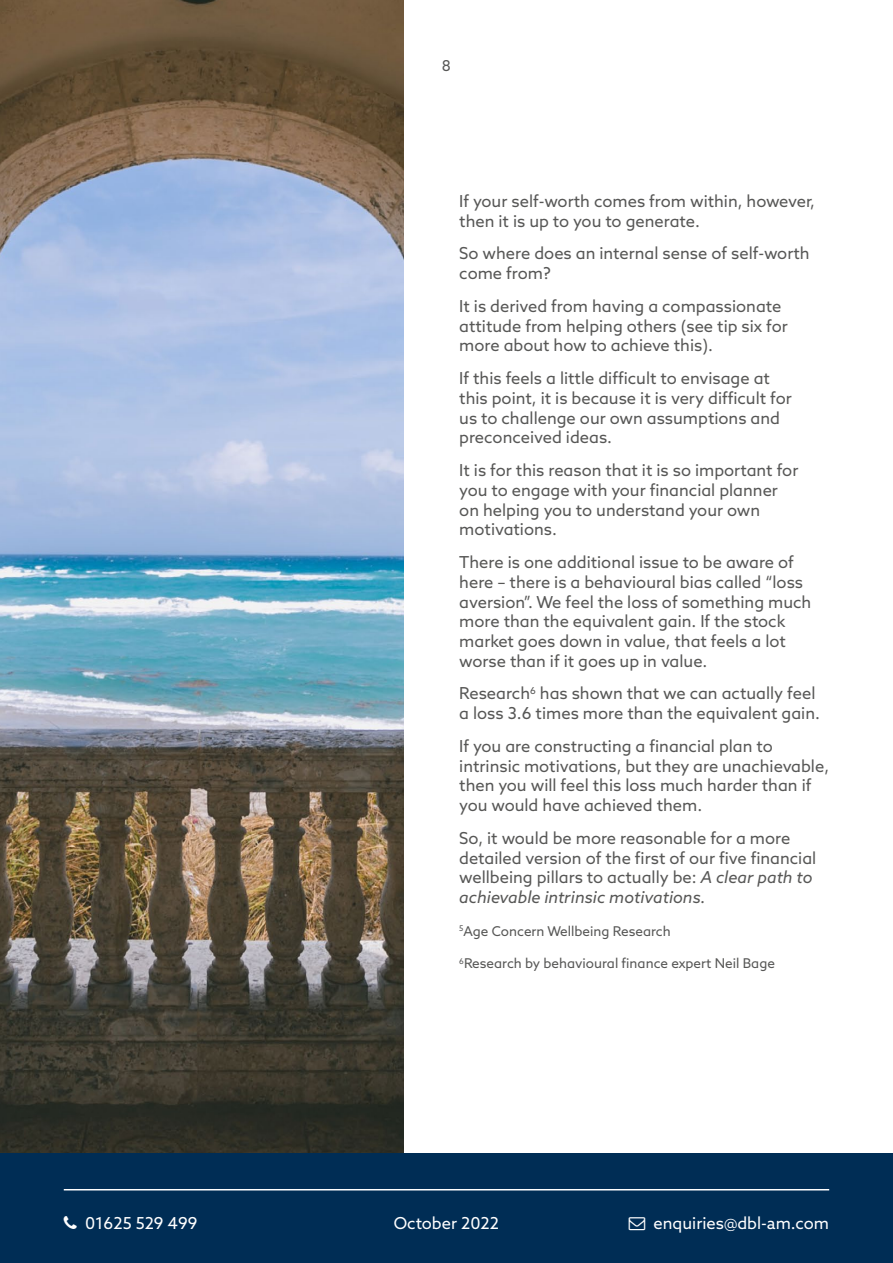
<style>
.page{position:relative;width:893px;height:1263px;background:#fff}
.page>*{position:absolute;margin:0;border:0;box-sizing:border-box;transform-origin:0 0}
.t1{font:16.5px/19.8px "Azo Sans";color:#575756}
.t2{font:16.5px "Azo Sans";color:#fff}
.t3{font:15px "Azo Sans";color:#575756}
.t4{font:13.5px "Azo Sans";color:#575756}
.s1{font-style:italic}
</style>
<div class="page">
<img style="left:0;top:0;width:404px;height:1153px">
<div style="left:0;top:1153px;width:893px;height:110px;background:#002d55"></div>
<hr style="left:64px;top:1189px;width:765px;height:1px;background:#fff">
<p class="t3" style="left:442px;top:56px;width:11px">8</p>
<p class="t1" style="left:459px;top:191px;width:357px">If your self-worth comes from within, however, then it is up to you to generate.</p>
<p class="t1" style="left:459px;top:243px;width:352px">So where does an internal sense of self-worth come from?</p>
<p class="t1" style="left:459px;top:296px;width:330px">It is derived from having a compassionate attitude from helping others (see tip six for more about how to achieve this).</p>
<p class="t1" style="left:459px;top:368px;width:334px">If this feels a little difficult to envisage at this point, it is because it is very difficult for us to challenge our own assumptions and preconceived ideas.</p>
<p class="t1" style="left:459px;top:460px;width:341px">It is for this reason that it is so important for you to engage with your financial planner on helping you to understand your own motivations.</p>
<p class="t1" style="left:459px;top:552px;width:354px">There is one additional issue to be aware of here – there is a behavioural bias called “loss aversion”. We feel the loss of something much more than the equivalent gain. If the stock market goes down in value, that feels a lot worse than if it goes up in value.</p>
<p class="t1" style="left:459px;top:683px;width:362px">Research<sup>6</sup> has shown that we can actually feel a loss 3.6 times more than the equivalent gain.</p>
<p class="t1" style="left:459px;top:736px;width:371px">If you are constructing a financial plan to intrinsic motivations, but they are unachievable, then you will feel this loss much harder than if you would have achieved them.</p>
<p class="t1" style="left:459px;top:828px;width:358px">So, it would be more reasonable for a more detailed version of the first of our five financial wellbeing pillars to actually be: <span class="s1">A clear path to achievable intrinsic motivations.</span></p>
<p class="t4" style="left:459px;top:922px;width:213px"><sup>5</sup>Age Concern Wellbeing Research</p>
<p class="t4" style="left:459px;top:955px;width:317px"><sup>6</sup>Research by behavioural finance expert Neil Bage</p>
<p class="t2" style="left:85px;top:1212px;width:114px">01625 529 499</p>
<p class="t2" style="left:394px;top:1213px;width:107px">October 2022</p>
<p class="t2" style="left:654px;top:1212px;width:177px">enquiries@dbl-am.com</p>
</div>
